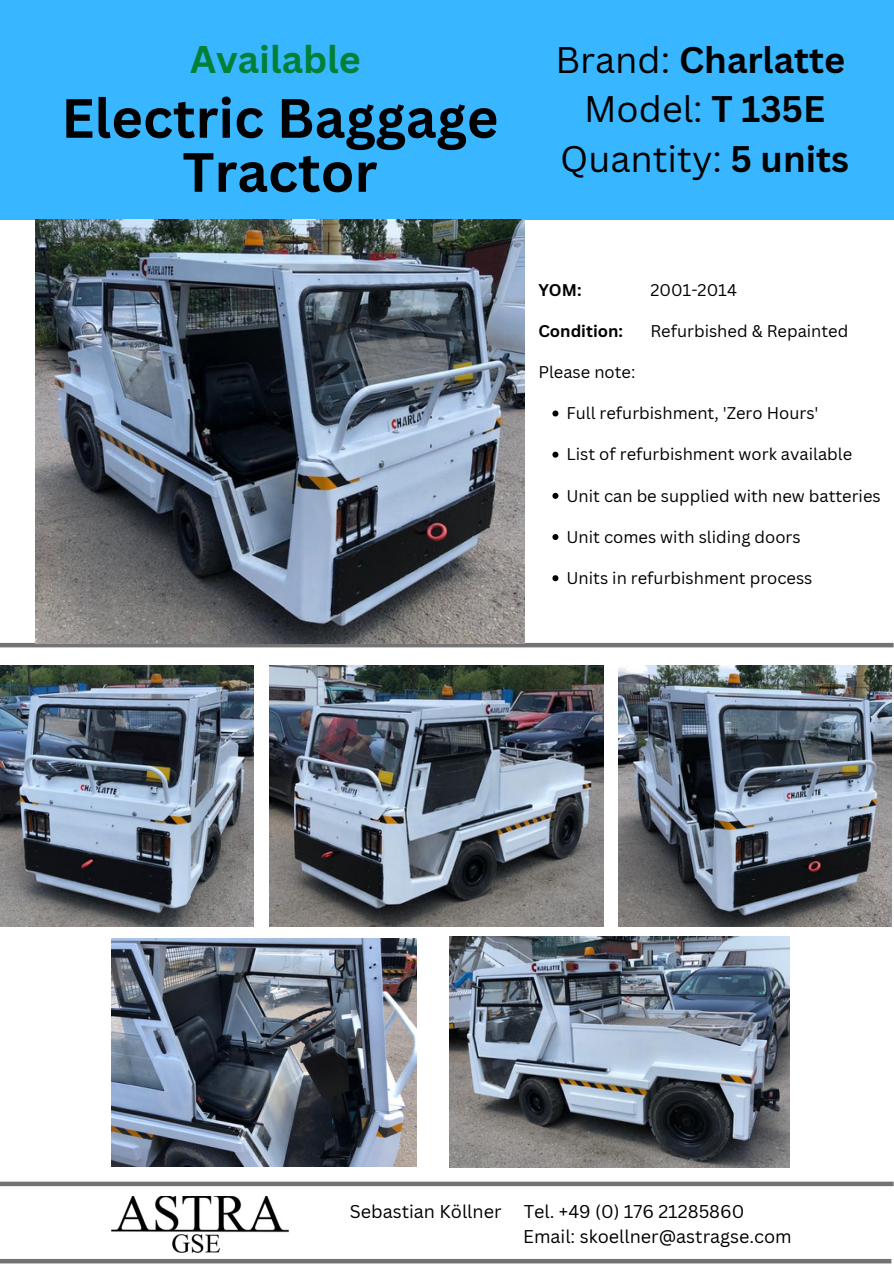
<style>
.page{position:relative;width:894px;height:1264px;background:#fff}
.page>*{position:absolute;margin:0;border:0;box-sizing:border-box;transform-origin:0 0}
.t1{font:700 54px/54px "Canva Sans";color:#000;text-align:center}
.t2{font:700 37.5px "Canva Sans";color:#008037}
.t3{font:36px "Canva Sans";color:#000}
.t4{font:700 36px "Canva Sans";color:#000}
.t5{font:18px "Canva Sans";color:#000}
.t6{font:16.5px "Canva Sans";color:#000}
.t7{font:700 16.5px "Canva Sans";color:#000}
.s1{font-weight:400}
.s2{font-weight:700}
</style>
<div class="page">
<div style="left:0;top:0;width:893px;height:220px;background:#38b6ff"></div>
<img style="left:111px;top:1196px;width:178px;height:56px">
<svg style="left:552px;top:410px;width:6px;height:6px"></svg>
<svg style="left:552px;top:451px;width:6px;height:6px"></svg>
<svg style="left:552px;top:493px;width:6px;height:6px"></svg>
<svg style="left:552px;top:534px;width:6px;height:6px"></svg>
<svg style="left:552px;top:575px;width:6px;height:6px"></svg>
<hr style="left:0;top:643px;width:893px;height:4px;background:#737373">
<div style="left:0;top:1181px;width:893px;height:5px;background:#737373"></div>
<div style="left:0;top:1258px;width:891px;height:5px;background:#737373"></div>
<img style="left:36px;top:220px;width:488px;height:423px">
<img style="left:0;top:665px;width:253px;height:261px">
<img style="left:270px;top:665px;width:333px;height:261px">
<img style="left:111px;top:938px;width:305px;height:228px">
<img style="left:449px;top:936px;width:339px;height:231px">
<img style="left:618px;top:665px;width:272px;height:261px">
<p class="t2" style="left:190px;top:33px;width:172px">Available</p>
<p class="t1" style="left:61px;top:90px;width:438px">Electric Baggage<br>Tractor</p>
<p class="t4" style="left:555px;top:34px;width:291px"><span class="s1">Brand:</span> Charlatte</p>
<p class="t3" style="left:584px;top:84px;width:243px">Model: <span class="s2">T 135E</span></p>
<p class="t3" style="left:560px;top:133px;width:290px">Quantity: <span class="s2">5 units</span></p>
<p class="t7" style="left:538px;top:278px;width:45px">YOM:</p>
<p class="t6" style="left:650px;top:278px;width:88px">2001-2014</p>
<p class="t7" style="left:538px;top:319px;width:86px">Condition:</p>
<p class="t6" style="left:650px;top:319px;width:199px">Refurbished &amp; Repainted</p>
<p class="t6" style="left:538px;top:360px;width:98px">Please note:</p>
<p class="t6" style="left:566px;top:401px;width:253px">Full refurbishment, 'Zero Hours'</p>
<p class="t6" style="left:566px;top:443px;width:287px">List of refurbishment work available</p>
<p class="t6" style="left:566px;top:484px;width:316px">Unit can be supplied with new batteries</p>
<p class="t6" style="left:566px;top:525px;width:236px">Unit comes with sliding doors</p>
<p class="t6" style="left:566px;top:566px;width:247px">Units in refurbishment process</p>
<p class="t5" style="left:350px;top:1198px;width:396px">Sebastian Köllner Tel. +49 (0) 176 21285860</p>
<p class="t5" style="left:523px;top:1223px;width:270px">Email: skoellner@astragse.com</p>
</div>
